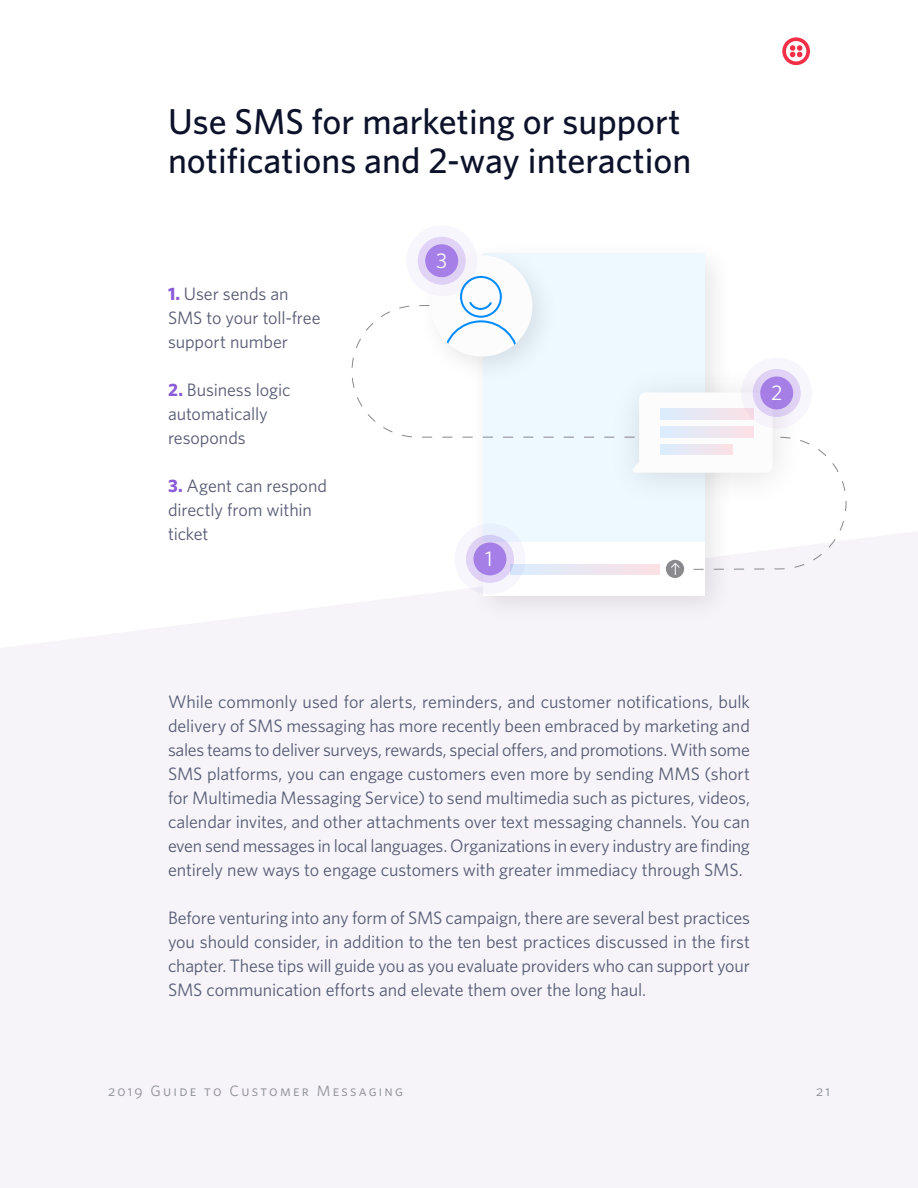
<style>
.page{position:relative;width:918px;height:1188px;background:#fff}
.page>*{position:absolute;margin:0;border:0;box-sizing:border-box;transform-origin:0 0}
.t1{font:500 36px/39px "Whitney";color:#0d122b}
.t2{font:21.3px "Whitney";color:#fff}
.t3{font:18px/24px "Whitney";letter-spacing:-.005em;color:#565b73}
.t4{font:15px "Whitney Book SC";letter-spacing:.15em;color:#94979b}
.s1{font-weight:700;color:#8c5bd8}
</style>
<div class="page">
<div style="left:0;top:531px;width:918px;height:657px;background:#f6f4f9"></div>
<img style="left:460px;top:253px;width:282px;height:379px">
<div style="left:483px;top:254px;width:222px;height:341px;background:#eef8ff"></div>
<div style="left:483px;top:542px;width:222px;height:54px;background:#fff"></div>
<svg style="left:454px;top:523px;width:71px;height:71px"></svg>
<div style="left:466px;top:535px;width:48px;height:48px;background:#e0d3f6;border-radius:50%"></div>
<div style="left:666px;top:560px;width:18px;height:18px;background:#89898e;border-radius:50%"></div>
<img style="left:476px;top:253px;width:94px;height:47px">
<div style="left:431px;top:255px;width:101px;height:102px;background:#fcfcfd;border-radius:50%"></div>
<div style="left:460px;top:276px;width:42px;height:42px;border:2px solid #008cff;border-radius:50%"></div>
<svg style="left:351px;top:300px;width:496px;height:275px"></svg>
<div style="left:406px;top:225px;width:71px;height:71px;background:#f8f6fd;border-radius:50%"></div>
<div style="left:418px;top:237px;width:48px;height:48px;background:#e0d3f6;border-radius:50%"></div>
<div style="left:425px;top:244px;width:33px;height:33px;background:#a57fe7;border-radius:50%"></div>
<h1 class="t1" style="left:168px;top:101px;width:525px">Use SMS for marketing or support notifications and 2-way interaction</h1>
<p class="t3" style="left:168px;top:281px;width:154px"><span class="s1">1.</span> User sends an<br>SMS to your toll-free support number</p>
<p class="t3" style="left:168px;top:377px;width:124px"><span class="s1">2.</span> Business logic automatically resoponds</p>
<p class="t3" style="left:168px;top:473px;width:160px"><span class="s1">3.</span> Agent can respond directly from within ticket</p>
<p class="t2" style="left:436px;top:248px;width:13px">3</p>
<p class="t2" style="left:485px;top:546px;width:9px">1</p>
<p class="t2" style="left:771px;top:380px;width:13px">2</p>
<p class="t3" style="left:168px;top:689px;width:584px;text-align:justify">While commonly used for alerts, reminders, and customer notifications, bulk delivery of SMS messaging has more recently been embraced by marketing and sales teams to deliver surveys, rewards, special offers, and promotions. With some SMS platforms, you can engage customers even more by sending MMS (short for Multimedia Messaging Service) to send multimedia such as pictures, videos, calendar invites, and other attachments over text messaging channels. You can even send messages in local languages. Organizations in every industry are finding entirely new ways to engage customers with greater immediacy through SMS.</p>
<p class="t3" style="left:168px;top:905px;width:584px;text-align:justify">Before venturing into any form of SMS campaign, there are several best practices you should consider, in addition to the ten best practices discussed in the first chapter. These tips will guide you as you evaluate providers who can support your SMS communication efforts and elevate them over the long haul.</p>
<p class="t4" style="left:108px;top:1082px;width:297px">2019 Guide to Customer Messaging</p>
<p class="t4" style="left:816px;top:1082px;width:15px">21</p>
</div>
